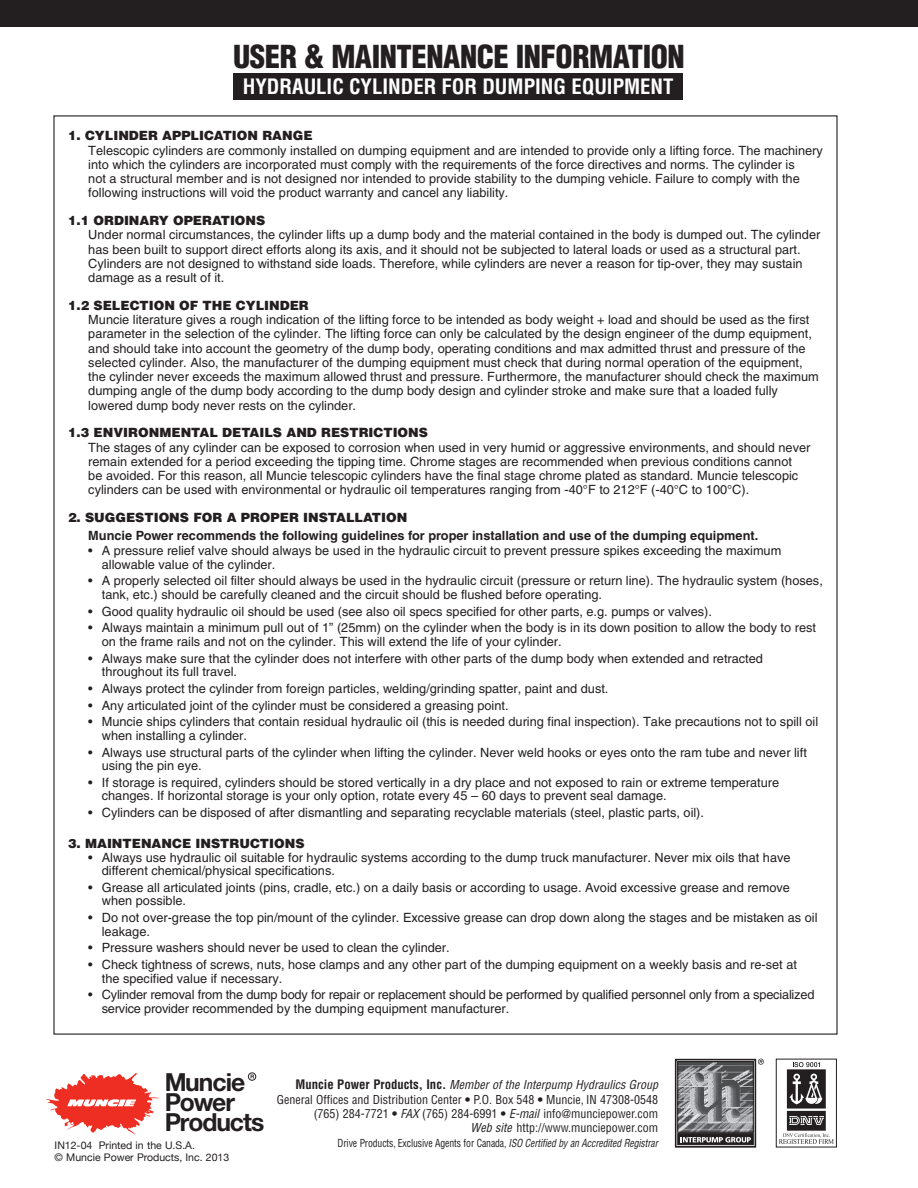
<style>
.page{position:relative;width:918px;height:1188px;background:#fff}
.page>*{position:absolute;margin:0;border:0;box-sizing:border-box;transform-origin:0 0}
.t1{font:900 condensed 30.9px "Helvetica";letter-spacing:-.015em;color:#231f20}
.t2{font:700 24.9px/20px "Helvetica Neue";letter-spacing:-.045em;color:#231f20}
.t3{font:700 condensed 20.7px "Helvetica";color:#fff}
.BULLETED_TEXT_smalle{font:12.75px/13.5px "Helvetica";color:#231f20}
.regular_text{font:12.75px/14.2px "Helvetica";color:#231f20}
.black{font:900 12.75px "Helvetica";color:#231f20}
.regular_text-2{font:700 12.75px "Helvetica";color:#231f20}
.t4{font:condensed 12px/13.8px "Helvetica";color:#231f20;text-align:right}
.t5{font:italic condensed 12px "Helvetica";color:#231f20}
.t6{font:condensed 10.8px "Helvetica";letter-spacing:-.01em;color:#231f20;scale:.9 1}
.t7{font:10.5px "Helvetica Neue";color:#231f20}
.s1{font-size:25.35px}
.s2{font-weight:700;font-style:normal;font-size:12.75px}
.s3{font-weight:700}
.s4{font-style:italic}
</style>
<div class="page">
<div style="left:0;top:0;width:918px;height:27px;background:#231f20"></div>
<div style="left:248px;top:1073px;width:8px;height:7px;border:1px solid #231f20;border-radius:50%"></div>
<svg style="left:251px;top:1075px;width:3px;height:4px"></svg>
<svg style="left:46px;top:1073px;width:113px;height:61px"></svg>
<div style="left:675px;top:1059px;width:81px;height:89px;border:2px solid #231f20"></div>
<img style="left:680px;top:1063px;width:71px;height:67px">
<div style="left:678px;top:1061px;width:75px;height:71px;border:1px solid #231f20"></div>
<svg style="left:678px;top:1133px;width:75px;height:12px"></svg>
<svg style="left:681px;top:1137px;width:70px;height:5px"></svg>
<svg style="left:758px;top:1059px;width:6px;height:6px"></svg>
<div style="left:776px;top:1059px;width:61px;height:89px;border:1px solid #231f20"></div>
<svg style="left:779px;top:1062px;width:55px;height:82px"></svg>
<div style="left:233px;top:74px;width:450px;height:26px;background:#231f20"></div>
<p class="t1" style="left:233px;top:38px;width:453px">USER &amp; MAINTENANCE INFORMATION</p>
<p class="t3" style="left:243px;top:74px;width:432px">HYDRAULIC CYLINDER FOR DUMPING EQUIPMENT</p>
<p class="black" style="left:68px;top:127px;width:246px">1. CYLINDER APPLICATION RANGE</p>
<p class="regular_text" style="left:88px;top:143px;width:736px">Telescopic cylinders are commonly installed on dumping equipment and are intended to provide only a lifting force. The machinery into which the cylinders are incorporated must comply with the requirements of the force directives and norms. The cylinder is<br>not a structural member and is not designed nor intended to provide stability to the dumping vehicle. Failure to comply with the following instructions will void the product warranty and cancel any liability.</p>
<p class="black" style="left:68px;top:212px;width:199px">1.1 ORDINARY OPERATIONS</p>
<p class="regular_text" style="left:88px;top:228px;width:734px">Under normal circumstances, the cylinder lifts up a dump body and the material contained in the body is dumped out. The cylinder has been built to support direct efforts along its axis, and it should not be subjected to lateral loads or used as a structural part.<br>Cylinders are not designed to withstand side loads. Therefore, while cylinders are never a reason for tip-over, they may sustain damage as a result of it.</p>
<p class="black" style="left:68px;top:297px;width:242px">1.2 SELECTION OF THE CYLINDER</p>
<p class="regular_text" style="left:88px;top:312px;width:732px">Muncie literature gives a rough indication of the lifting force to be intended as body weight + load and should be used as the first parameter in the selection of the cylinder. The lifting force can only be calculated by the design engineer of the dump equipment, and should take into account the geometry of the dump body, operating conditions and max admitted thrust and pressure of the selected cylinder. Also, the manufacturer of the dumping equipment must check that during normal operation of the equipment, the cylinder never exceeds the maximum allowed thrust and pressure. Furthermore, the manufacturer should check the maximum dumping angle of the dump body according to the dump body design and cylinder stroke and make sure that a loaded fully lowered dump body never rests on the cylinder.</p>
<p class="black" style="left:68px;top:424px;width:362px">1.3 ENVIRONMENTAL DETAILS AND RESTRICTIONS</p>
<p class="regular_text" style="left:88px;top:440px;width:724px">The stages of any cylinder can be exposed to corrosion when used in very humid or aggressive environments, and should never remain extended for a period exceeding the tipping time. Chrome stages are recommended when previous conditions cannot<br>be avoided. For this reason, all Muncie telescopic cylinders have the final stage chrome plated as standard. Muncie telescopic cylinders can be used with environmental or hydraulic oil temperatures ranging from -40°F to 212°F (-40°C to 100°C).</p>
<p class="black" style="left:68px;top:509px;width:341px">2. SUGGESTIONS FOR A PROPER INSTALLATION</p>
<p class="regular_text-2" style="left:88px;top:527px;width:671px">Muncie Power recommends the following guidelines for proper installation and use of the dumping equipment.</p>
<p class="BULLETED_TEXT_smalle" style="left:102px;top:544px;width:681px;text-indent:-14px">• A pressure relief valve should always be used in the hydraulic circuit to prevent pressure spikes exceeding the maximum allowable value of the cylinder.</p>
<p class="BULLETED_TEXT_smalle" style="left:102px;top:574px;width:723px;text-indent:-14px">• A properly selected oil filter should always be used in the hydraulic circuit (pressure or return line). The hydraulic system (hoses, tank, etc.) should be carefully cleaned and the circuit should be flushed before operating.</p>
<p class="BULLETED_TEXT_smalle" style="left:88px;top:604px;width:625px">• Good quality hydraulic oil should be used (see also oil specs specified for other parts, e.g. pumps or valves).</p>
<p class="BULLETED_TEXT_smalle" style="left:102px;top:621px;width:716px;text-indent:-14px">• Always maintain a minimum pull out of 1” (25mm) on the cylinder when the body is in its down position to allow the body to rest on the frame rails and not on the cylinder. This will extend the life of your cylinder.</p>
<p class="BULLETED_TEXT_smalle" style="left:102px;top:651px;width:663px;text-indent:-14px">• Always make sure that the cylinder does not interfere with other parts of the dump body when extended and retracted throughout its full travel.</p>
<p class="BULLETED_TEXT_smalle" style="left:88px;top:682px;width:522px">• Always protect the cylinder from foreign particles, welding/grinding spatter, paint and dust.</p>
<p class="BULLETED_TEXT_smalle" style="left:88px;top:698px;width:422px">• Any articulated joint of the cylinder must be considered a greasing point.</p>
<p class="BULLETED_TEXT_smalle" style="left:102px;top:715px;width:718px;text-indent:-14px">• Muncie ships cylinders that contain residual hydraulic oil (this is needed during final inspection). Take precautions not to spill oil when installing a cylinder.</p>
<p class="BULLETED_TEXT_smalle" style="left:102px;top:745px;width:707px;text-indent:-14px">• Always use structural parts of the cylinder when lifting the cylinder. Never weld hooks or eyes onto the ram tube and never lift using the pin eye.</p>
<p class="BULLETED_TEXT_smalle" style="left:102px;top:776px;width:679px;text-indent:-14px">• If storage is required, cylinders should be stored vertically in a dry place and not exposed to rain or extreme temperature changes. If horizontal storage is your only option, rotate every 45 – 60 days to prevent seal damage.</p>
<p class="BULLETED_TEXT_smalle" style="left:88px;top:806px;width:617px">• Cylinders can be disposed of after dismantling and separating recyclable materials (steel, plastic parts, oil).</p>
<p class="black" style="left:68px;top:835px;width:238px">3. MAINTENANCE INSTRUCTIONS</p>
<p class="BULLETED_TEXT_smalle" style="left:102px;top:850px;width:690px;text-indent:-14px">• Always use hydraulic oil suitable for hydraulic systems according to the dump truck manufacturer. Never mix oils that have different chemical/physical specifications.</p>
<p class="BULLETED_TEXT_smalle" style="left:102px;top:881px;width:690px;text-indent:-14px">• Grease all articulated joints (pins, cradle, etc.) on a daily basis or according to usage. Avoid excessive grease and remove when possible.</p>
<p class="BULLETED_TEXT_smalle" style="left:102px;top:911px;width:717px;text-indent:-14px">• Do not over-grease the top pin/mount of the cylinder. Excessive grease can drop down along the stages and be mistaken as oil leakage.</p>
<p class="BULLETED_TEXT_smalle" style="left:88px;top:941px;width:363px">• Pressure washers should never be used to clean the cylinder.</p>
<p class="BULLETED_TEXT_smalle" style="left:102px;top:958px;width:697px;text-indent:-14px">• Check tightness of screws, nuts, hose clamps and any other part of the dumping equipment on a weekly basis and re-set at the specified value if necessary.</p>
<p class="BULLETED_TEXT_smalle" style="left:102px;top:988px;width:714px;text-indent:-14px">• Cylinder removal from the dump body for repair or replacement should be performed by qualified personnel only from a specialized service provider recommended by the dumping equipment manufacturer.</p>
<p class="t2" style="left:165px;top:1072px;width:101px">Muncie<br>Power<br>Produc<span class="s1">t</span>s</p>
<p class="t7" style="left:55px;top:1136px;width:142px">IN12-04 Printed in the U.S.A.</p>
<p class="t7" style="left:55px;top:1148px;width:176px">© Muncie Power Products, Inc. 2013</p>
<p class="t5" style="left:296px;top:1077px;width:364px"><span class="s2">Muncie Power Products, Inc.</span> Member of the Interpump Hydraulics Group</p>
<p class="t4" style="left:277px;top:1093px;width:383px">General Offices and Distribution Center <span class="s3">•</span> P.O. Box 548 <span class="s3">•</span> Muncie, IN 47308-0548 (765) 284-7721 <span class="s3">•</span> <span class="s4">FAX</span> (765) 284-6991 <span class="s3">•</span> <span class="s4">E-mail</span> info@munciepower.com<br><span class="s4">Web site</span> http://www.munciepower.com</p>
<p class="t6" style="left:338px;top:1137px;width:357px">Drive Products, Exclusive Agents for Canada, <span class="s4">ISO Certified by an Accredited Registrar</span></p>
</div>
